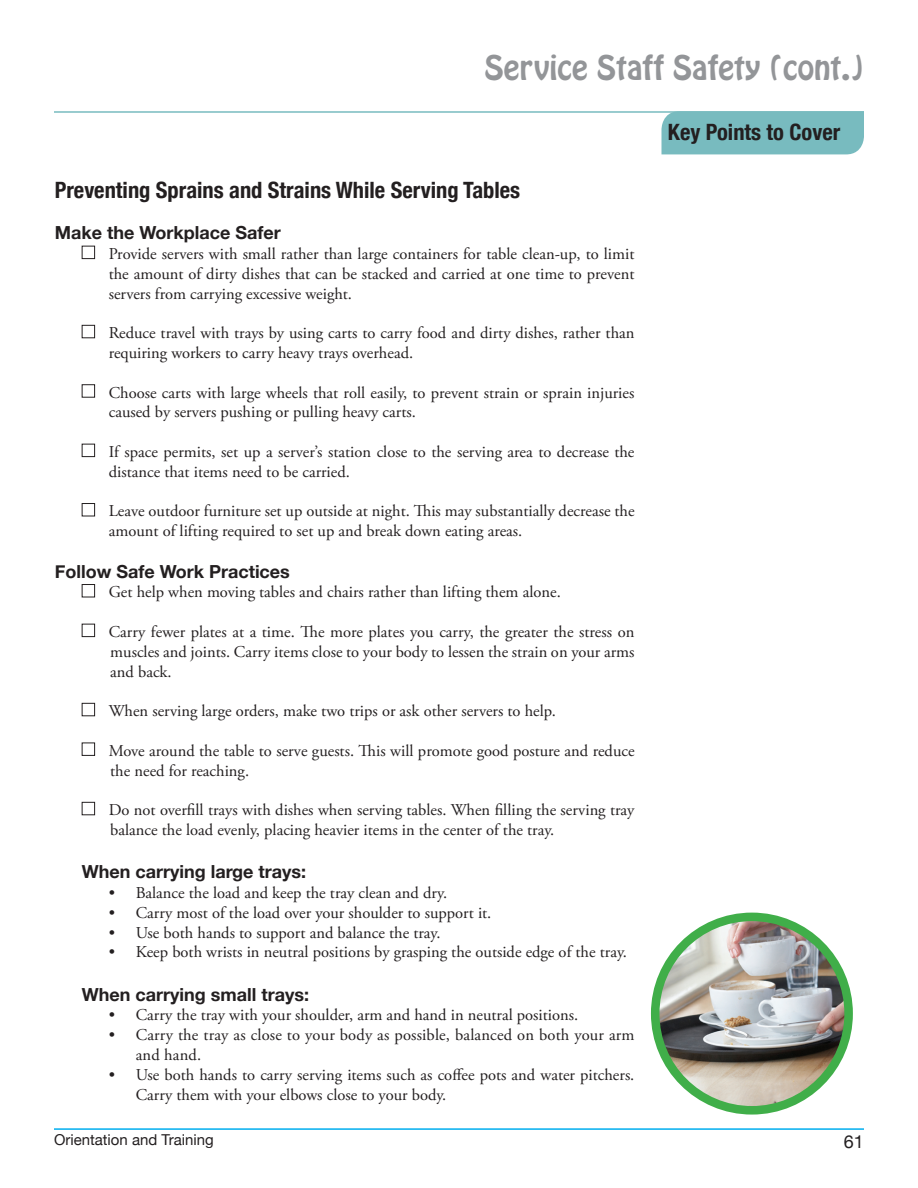
<style>
.page{position:relative;width:918px;height:1188px;background:#fff}
.page>*{position:absolute;margin:0;border:0;box-sizing:border-box;transform-origin:0 0}
.t1{font:30px "Hobo Std";color:#939598}
.t2{font:700 condensed 22.5px "Helvetica Neue";color:#231f20}
.t3{font:700 18px "Helvetica Neue";color:#231f20}
.t4{font:18px "Helvetica Neue";color:#231f20}
.t5{font:16.5px/19.8px "Adobe Garamond Pro";color:#231f20}
.t6{font:15px "Helvetica Neue";color:#231f20}
</style>
<div class="page">
<div style="left:662px;top:113px;width:202px;height:41px;background:#78bbbf"></div>
<hr style="left:54px;top:111px;width:810px;height:2px;background:#78bbbf">
<hr style="left:54px;top:1128px;width:810px;height:2px;background:#00aeef">
<div style="left:82px;top:246px;width:13px;height:13px;border:1px solid #231f20"></div>
<div style="left:82px;top:325px;width:13px;height:13px;border:1px solid #231f20"></div>
<div style="left:82px;top:384px;width:13px;height:14px;border:1px solid #231f20"></div>
<div style="left:82px;top:444px;width:13px;height:13px;border:1px solid #231f20"></div>
<div style="left:82px;top:503px;width:13px;height:13px;border:1px solid #231f20"></div>
<div style="left:82px;top:584px;width:13px;height:13px;border:1px solid #231f20"></div>
<div style="left:82px;top:624px;width:13px;height:13px;border:1px solid #231f20"></div>
<div style="left:82px;top:703px;width:13px;height:13px;border:1px solid #231f20"></div>
<div style="left:82px;top:743px;width:13px;height:13px;border:1px solid #231f20"></div>
<div style="left:82px;top:802px;width:13px;height:13px;border:1px solid #231f20"></div>
<img style="left:656px;top:918px;width:193px;height:187px">
<div style="left:651px;top:913px;width:202px;height:202px;border:9px solid #40ae49;border-radius:50%"></div>
<h1 class="t1" style="left:485px;top:47px;width:381px">SERVICE STAFF SAFETY (CONT.)</h1>
<h2 class="t2" style="left:55px;top:176px;width:467px">Preventing Sprains and Strains While Serving Tables</h2>
<p class="t3" style="left:55px;top:222px;width:227px">Make the Workplace Safer</p>
<p class="t5" style="left:109px;top:244px;width:527px;text-align:justify">Provide servers with small rather than large containers for table clean-up, to limit the amount of dirty dishes that can be stacked and carried at one time to prevent servers from carrying excessive weight.</p>
<p class="t5" style="left:109px;top:324px;width:527px">Reduce travel with trays by using carts to carry food and dirty dishes, rather than requiring workers to carry heavy trays overhead.</p>
<p class="t5" style="left:109px;top:383px;width:527px">Choose carts with large wheels that roll easily, to prevent strain or sprain injuries caused by servers pushing or pulling heavy carts.</p>
<p class="t5" style="left:109px;top:442px;width:527px">If space permits, set up a server’s station close to the serving area to decrease the distance that items need to be carried.</p>
<p class="t5" style="left:109px;top:502px;width:527px">Leave outdoor furniture set up outside at night. This may substantially decrease the amount of lifting required to set up and break down eating areas.</p>
<p class="t3" style="left:55px;top:560px;width:237px">Follow Safe Work Practices</p>
<p class="t5" style="left:109px;top:583px;width:454px">Get help when moving tables and chairs rather than lifting them alone.</p>
<p class="t5" style="left:109px;top:622px;width:527px;text-align:justify">Carry fewer plates at a time. The more plates you carry, the greater the stress on muscles and joints. Carry items close to your body to lessen the strain on your arms and back.</p>
<p class="t5" style="left:109px;top:702px;width:449px">When serving large orders, make two trips or ask other servers to help.</p>
<p class="t5" style="left:109px;top:741px;width:527px">Move around the table to serve guests. This will promote good posture and reduce the need for reaching.</p>
<p class="t5" style="left:109px;top:801px;width:527px">Do not overfill trays with dishes when serving tables. When filling the serving tray balance the load evenly, placing heavier items in the center of the tray.</p>
<p class="t3" style="left:82px;top:861px;width:226px">When carrying large trays:</p>
<p class="t5" style="left:109px;top:883px;width:340px">• Balance the load and keep the tray clean and dry.</p>
<p class="t5" style="left:109px;top:903px;width:384px">• Carry most of the load over your shoulder to support it.</p>
<p class="t5" style="left:109px;top:923px;width:333px">• Use both hands to support and balance the tray.</p>
<p class="t5" style="left:109px;top:943px;width:520px">• Keep both wrists in neutral positions by grasping the outside edge of the tray.</p>
<p class="t3" style="left:82px;top:983px;width:229px">When carrying small trays:</p>
<p class="t5" style="left:109px;top:1006px;width:471px">• Carry the tray with your shoulder, arm and hand in neutral positions.</p>
<p class="t5" style="left:136px;top:1026px;width:500px;text-indent:-27px">• Carry the tray as close to your body as possible, balanced on both your arm and hand.</p>
<p class="t5" style="left:136px;top:1065px;width:500px;text-indent:-27px">• Use both hands to carry serving items such as coffee pots and water pitchers.<br>Carry them with your elbows close to your body.</p>
<h2 class="t2" style="left:668px;top:118px;width:174px">Key Points to Cover</h2>
<p class="t6" style="left:54px;top:1131px;width:161px">Orientation and Training</p>
<p class="t4" style="left:844px;top:1130px;width:22px">61</p>
</div>
